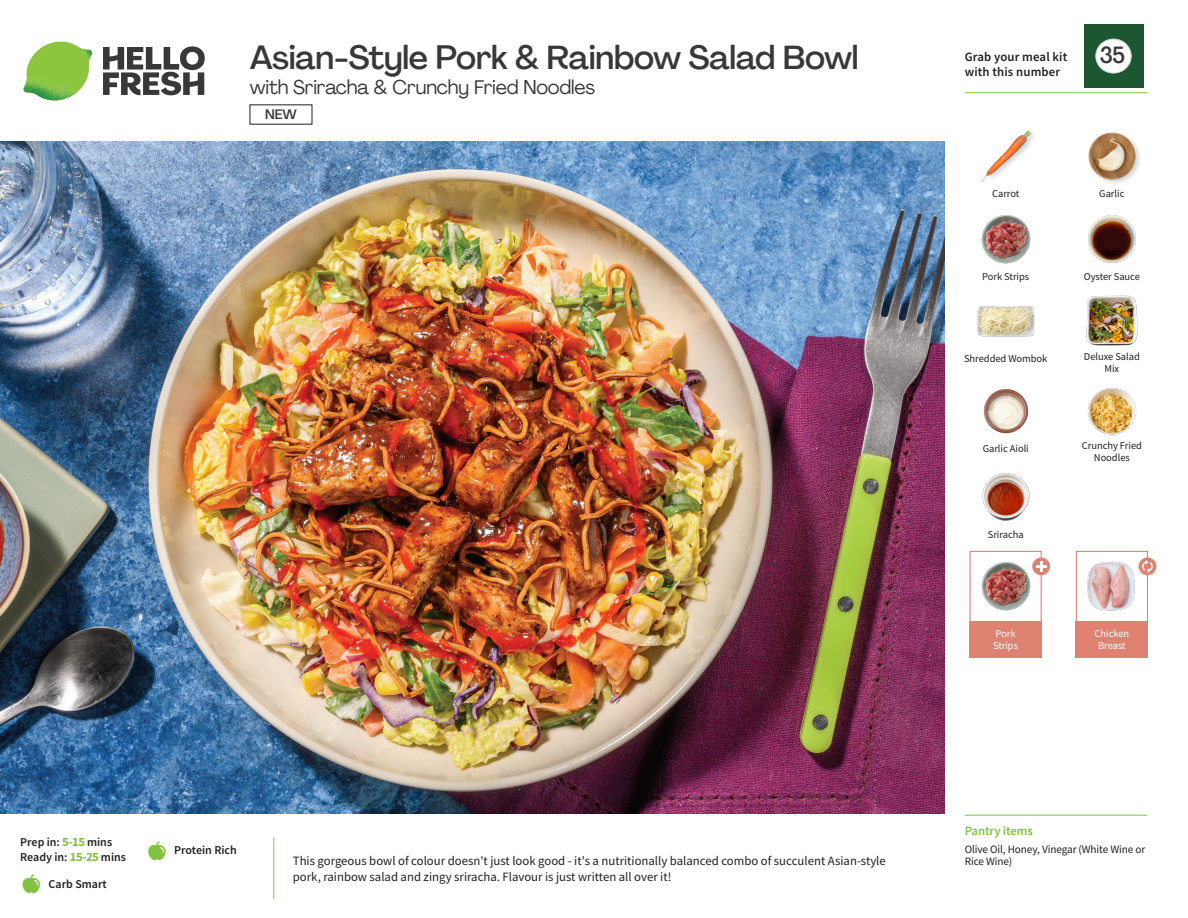
<style>
.page{position:relative;width:1188px;height:918px;background:#fff}
.page>*{position:absolute;margin:0;border:0;box-sizing:border-box;transform-origin:0 0}
._15_Titel_UK{font:500 33px "Agrandir";letter-spacing:-.01em;color:#383839}
._002_Label_Nr{font:500 22.8px "Agrandir";color:#383839;scale:.94 1}
._15_Titel_UK-2{font:19.5px "Agrandir";letter-spacing:-.01em;color:#383839}
.t1{font:500 13.5px "Agrandir";color:#383839}
.Step_6_Text_AU{font:12.75px/16.5px "Source Sans Pro";color:#231f20}
.t2{font:600 12.75px/15px "Source Sans Pro";letter-spacing:.01em;color:#231f20}
._04_Headers_Front{font:600 12.75px "Source Sans Pro";letter-spacing:-.01em;color:#81c340}
._04_Intro{font:600 12px "Source Sans Pro";color:#231f20}
._05_Pantry{font:11.25px/12px "Source Sans Pro";letter-spacing:-.01em;color:#231f20}
._18_FRONT_ingredients{font:10.5px/12px "Source Sans Pro";letter-spacing:-.005em;color:#231f20;text-align:center}
._18_FRONT_ingredients-2{font:10.5px/12px "Source Sans Pro";letter-spacing:-.005em;color:#fff;text-align:center}
.s1{font-weight:700;font-size:12.75px;color:#81c340}
</style>
<div class="page">
<svg style="left:103px;top:46px;width:102px;height:49px"></svg>
<img style="left:23px;top:42px;width:69px;height:59px">
<img style="left:0;top:142px;width:945px;height:672px">
<div style="left:1076px;top:551px;width:72px;height:72px;border:1px solid #df8272"></div>
<div style="left:1076px;top:621px;width:72px;height:37px;background:#df8272"></div>
<div style="left:969px;top:621px;width:73px;height:37px;background:#df8272"></div>
<img style="left:1087px;top:561px;width:48px;height:50px">
<div style="left:969px;top:551px;width:73px;height:72px;border:1px solid #df8272"></div>
<img style="left:981px;top:562px;width:52px;height:49px">
<div style="left:1032px;top:557px;width:18px;height:18px;background:#df8272;border-radius:50%"></div>
<svg style="left:1036px;top:561px;width:10px;height:11px"></svg>
<div style="left:1139px;top:557px;width:17px;height:18px;background:#df8272;border-radius:50%"></div>
<svg style="left:1142px;top:560px;width:11px;height:13px"></svg>
<img style="left:1086px;top:296px;width:51px;height:50px">
<img style="left:1088px;top:388px;width:49px;height:47px">
<img style="left:983px;top:388px;width:46px;height:46px">
<img style="left:982px;top:473px;width:48px;height:48px">
<img style="left:977px;top:305px;width:57px;height:32px">
<img style="left:981px;top:215px;width:50px;height:49px">
<img style="left:1088px;top:215px;width:48px;height:48px">
<img style="left:980px;top:130px;width:54px;height:52px">
<img style="left:1088px;top:132px;width:52px;height:51px">
<hr style="left:965px;top:815px;width:183px;height:1px;background:#81c340">
<hr style="left:965px;top:92px;width:183px;height:1px;background:#81c340">
<div style="left:1084px;top:24px;width:59px;height:64px;background:#1d5732"></div>
<div style="left:1096px;top:39px;width:35px;height:34px;background:#fff;border-radius:50%"></div>
<div style="left:1096px;top:39px;width:35px;height:34px;border:1px solid #d1d2d4;border-radius:50%"></div>
<p class="_15_Titel_UK" style="left:250px;top:37px;width:610px">Asian-Style Pork &amp; Rainbow Salad Bowl</p>
<p class="_15_Titel_UK-2" style="left:250px;top:75px;width:347px">with Sriracha &amp; Crunchy Fried Noodles</p>
<p class="t1" style="left:265px;top:106px;width:33px">NEW</p>
<p class="_04_Intro" style="left:20px;top:834px;width:93px">Prep in: <span class="s1">5-15</span> mins</p>
<p class="_04_Intro" style="left:20px;top:849px;width:107px">Ready in: <span class="s1">15-25</span> mins</p>
<p class="_04_Intro" style="left:49px;top:876px;width:60px">Carb Smart</p>
<p class="_04_Intro" style="left:174px;top:842px;width:64px">Protein Rich</p>
<p class="Step_6_Text_AU" style="left:293px;top:852px;width:595px">This gorgeous bowl of colour doesn't just look good - it's a nutritionally balanced combo of succulent Asian-style pork, rainbow salad and zingy sriracha. Flavour is just written all over it!</p>
<p class="t2" style="left:965px;top:49px;width:104px">Grab your meal kit with this number</p>
<p class="_002_Label_Nr" style="left:1100px;top:41px;width:28px">35</p>
<p class="_18_FRONT_ingredients" style="left:992px;top:188px;width:29px">Carrot</p>
<p class="_18_FRONT_ingredients" style="left:1099px;top:188px;width:27px">Garlic</p>
<p class="_18_FRONT_ingredients" style="left:982px;top:271px;width:49px">Pork Strips</p>
<p class="_18_FRONT_ingredients" style="left:1084px;top:271px;width:58px">Oyster Sauce</p>
<p class="_18_FRONT_ingredients" style="left:964px;top:353px;width:85px">Shredded Wombok</p>
<p class="_18_FRONT_ingredients" style="left:1084px;top:350px;width:57px">Deluxe Salad<br>Mix</p>
<p class="_18_FRONT_ingredients" style="left:983px;top:442px;width:48px">Garlic Aioli</p>
<p class="_18_FRONT_ingredients" style="left:1082px;top:439px;width:62px">Crunchy Fried<br>Noodles</p>
<p class="_18_FRONT_ingredients" style="left:988px;top:529px;width:37px">Sriracha</p>
<p class="_18_FRONT_ingredients-2" style="left:993px;top:627px;width:27px;text-align:left">Pork<br>Strips</p>
<p class="_18_FRONT_ingredients-2" style="left:1095px;top:627px;width:36px">Chicken<br>Breast</p>
<p class="_04_Headers_Front" style="left:965px;top:822px;width:70px">Pantry items</p>
<p class="_05_Pantry" style="left:965px;top:843px;width:182px">Olive Oil, Honey, Vinegar (White Wine or<br>Rice Wine)</p>
</div>
